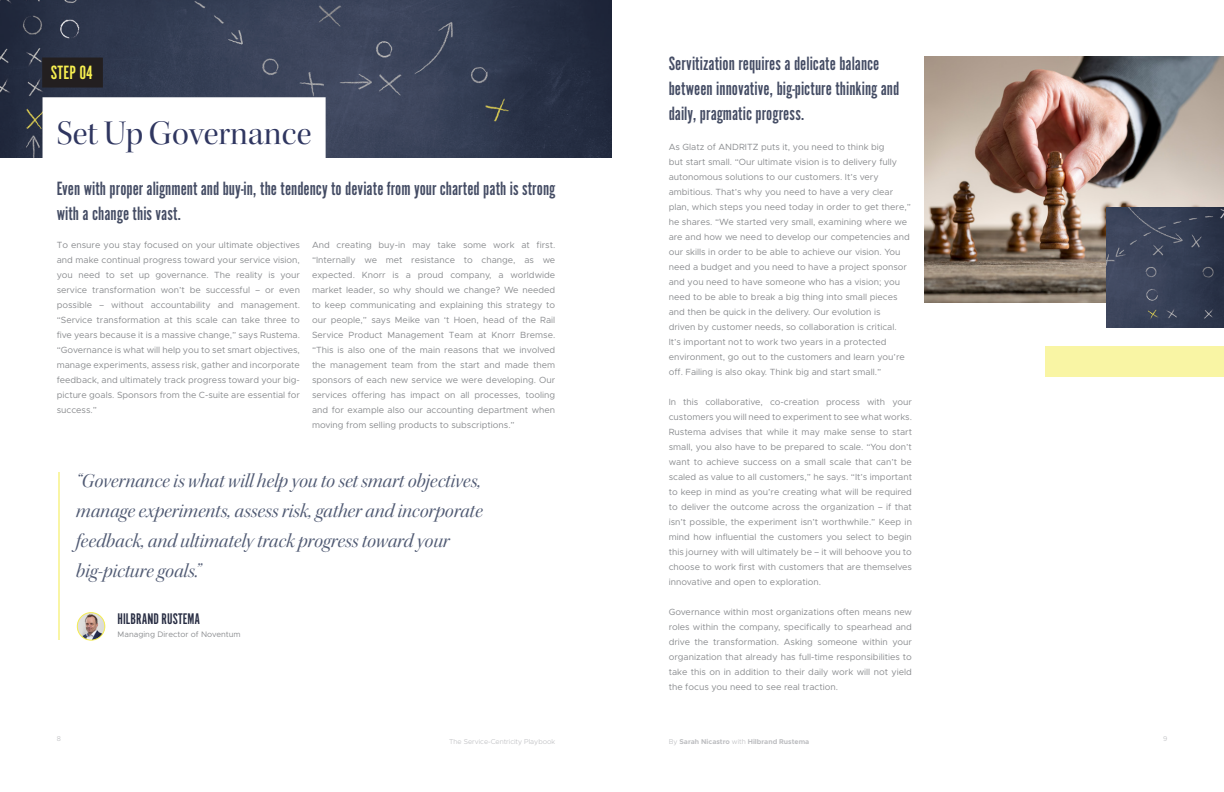
<style>
.page{position:relative;width:1224px;height:792px;background:#fff}
.page>*{position:absolute;margin:0;border:0;box-sizing:border-box;transform-origin:0 0}
.t1{font:35px "Kepler Std Disp";letter-spacing:.005em;color:#2f3660}
.t2{font:20px/25px "Alternate Got No 1 D";color:#444c64}
.t3{font:20px/30px "Kepler Std It Disp";color:#505a73;text-align:justify}
.t4{font:20px "Alternate Got No 1 D";letter-spacing:.005em;color:#f7ef50}
.t5{font:16px "Alternate Got No 1 D";color:#282d43}
.t6{font:9px/15px "Metropolis";color:#8a8c8f;text-align:justify}
.t7{font:8px "Metropolis";color:#8a8c8f}
.t8{font:700 7px "Metropolis";color:#bcbdc0}
.t9{font:300 7px "Metropolis";color:#bcbdc0}
.s1{font-weight:300}
</style>
<div class="page">
<img style="left:1px;top:0;width:611px;height:157px">
<div style="left:43px;top:97px;width:283px;height:61px;background:#fff"></div>
<div style="left:42px;top:58px;width:61px;height:30px;background:#231f20"></div>
<img style="left:924px;top:57px;width:300px;height:246px">
<img style="left:1107px;top:207px;width:117px;height:120px">
<img style="left:77px;top:613px;width:27px;height:27px">
<div style="left:77px;top:612px;width:28px;height:29px;border:1px solid #f7ef50;border-radius:50%"></div>
<hr style="left:58px;top:472px;width:2px;height:168px;background:#f9f5a4">
<div style="left:1046px;top:346px;width:178px;height:31px;background:#f9f5a4"></div>
<p class="t4" style="left:51px;top:62px;width:44px">STEP 04</p>
<p class="t1" style="left:57px;top:113px;width:256px">Set Up Governance</p>
<p class="t2" style="left:57px;top:177px;width:500px">Even with proper alignment and buy-in, the tendency to deviate from your charted path is strong with a change this vast.</p>
<p class="t6" style="left:57px;top:237px;width:245px">To ensure you stay focused on your ultimate objectives and make continual progress toward your service vision, you need to set up governance. The reality is your service transformation won’t be successful – or even possible – without accountability and management. “Service transformation at this scale can take three to five years because it is a massive change,” says Rustema. “Governance is what will help you to set smart objectives, manage experiments, assess risk, gather and incorporate feedback, and ultimately track progress toward your big&shy;picture goals. Sponsors from the C-suite are essential for success.”</p>
<p class="t6" style="left:312px;top:237px;width:245px">And creating buy-in may take some work at first. “Internally we met resistance to change, as we expected. Knorr is a proud company, a worldwide market leader, so why should we change? We needed to keep communicating and explaining this strategy to our people,” says Meike van ‘t Hoen, head of the Rail Service Product Management Team at Knorr Bremse. “This is also one of the main reasons that we involved the management team from the start and made them sponsors of each new service we were developing. Our services offering has impact on all processes, tooling and for example also our accounting department when moving from selling products to subscriptions.”</p>
<p class="t3" style="left:76px;top:466px;width:408px">“Governance is what will help you to set smart objectives, manage experiments, assess risk, gather and incorporate feedback, and ultimately track progress toward your</p>
<p class="t3" style="left:76px;top:556px;width:126px">big-picture goals.”</p>
<p class="t5" style="left:118px;top:610px;width:84px">HILBRAND RUSTEMA</p>
<p class="t7" style="left:118px;top:629px;width:125px">Managing Director of Noventum</p>
<p class="t2" style="left:669px;top:51px;width:232px">Servitization requires a delicate balance between innovative, big-picture thinking and daily, pragmatic progress.</p>
<p class="t6" style="left:669px;top:139px;width:244px;text-align:left">As Glatz of ANDRITZ puts it, you need to think big<br>but start small. “Our ultimate vision is to delivery fully autonomous solutions to our customers. It’s very ambitious. That’s why you need to have a very clear plan, which steps you need today in order to get there,” he shares. “We started very small, examining where we are and how we need to develop our competencies and our skills in order to be able to achieve our vision. You need a budget and you need to have a project sponsor and you need to have someone who has a vision; you need to be able to break a big thing into small pieces and then be quick in the delivery. Our evolution is<br>driven by customer needs, so collaboration is critical.<br>It’s important not to work two years in a protected environment, go out to the customers and learn you’re off. Failing is also okay. Think big and start small.”</p>
<p class="t6" style="left:669px;top:394px;width:245px">In this collaborative, co-creation process with your customers you will need to experiment to see what works.<br>Rustema advises that while it may make sense to start small, you also have to be prepared to scale. “You don’t want to achieve success on a small scale that can’t be scaled as value to all customers,” he says. “It’s important to keep in mind as you’re creating what will be required to deliver the outcome across the organization – if that isn’t possible, the experiment isn’t worthwhile.” Keep in mind how influential the customers you select to begin this journey with will ultimately be – it will behoove you to choose to work first with customers that are themselves innovative and open to exploration.</p>
<p class="t6" style="left:669px;top:604px;width:245px">Governance within most organizations often means new roles within the company, specifically to spearhead and drive the transformation. Asking someone within your organization that already has full-time responsibilities to take this on in addition to their daily work will not yield the focus you need to see real traction.</p>
<p class="t9" style="left:57px;top:734px;width:6px">8</p>
<p class="t9" style="left:1163px;top:734px;width:6px">9</p>
<p class="t9" style="left:449px;top:737px;width:108px">The Service-Centricity Playbook</p>
<p class="t8" style="left:669px;top:737px;width:142px"><span class="s1">By</span> Sarah Nicastro <span class="s1">with</span> Hilbrand Rustema</p>
</div>
